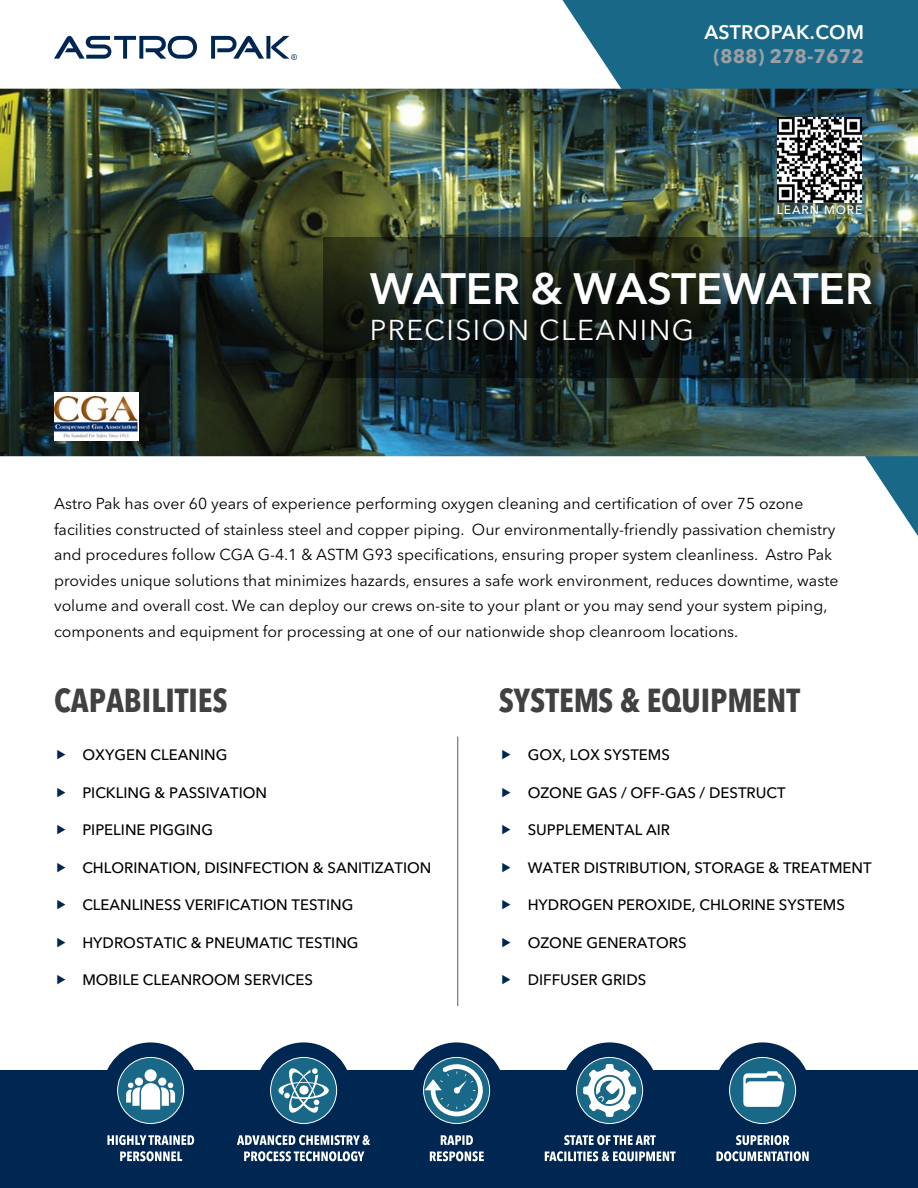
<style>
.page{position:relative;width:918px;height:1188px;background:#fff}
.page>*{position:absolute;margin:0;border:0;box-sizing:border-box;transform-origin:0 0}
.t1{font:600 43.5px "Avenir Next LT Pro";color:#fff}
.t2{font:700 condensed 33px "Avenir Next";color:#414042}
.t3{font:28.5px "Avenir Next LT Pro";letter-spacing:.05em;color:#fff}
.t4{font:700 19.5px "Avenir Next LT Pro";color:#9c9fa4}
.t5{font:600 19.5px "Avenir Next LT Pro";letter-spacing:.02em;color:#fff}
.t6{font:15.75px/25.5px "Avenir Next LT Pro";color:#000}
.t7{font:500 15px "Avenir Next LT Pro";color:#000}
.t8{font:500 12px "Avenir Next LT Pro";letter-spacing:.08em;color:#fff}
</style>
<div class="page">
<svg style="left:562px;top:0;width:356px;height:536px;fill:#1a6887"></svg>
<div style="left:0;top:1071px;width:918px;height:117px;background:#002652"></div>
<img style="left:0;top:89px;width:918px;height:367px">
<svg style="left:110px;top:1050px;width:81px;height:81px;fill:#1a6887"></svg>
<div style="left:103px;top:1042px;width:96px;height:97px;border:15px solid #002652;border-radius:50%"></div>
<svg style="left:126px;top:1069px;width:49px;height:41px;background:#97bac8"></svg>
<svg style="left:569px;top:1050px;width:81px;height:81px"></svg>
<div style="left:562px;top:1042px;width:96px;height:97px;border:15px solid #002652;border-radius:50%"></div>
<svg style="left:583px;top:1064px;width:53px;height:53px;background:#8db2c2"></svg>
<svg style="left:263px;top:1050px;width:81px;height:81px;fill:#1a6887"></svg>
<div style="left:256px;top:1042px;width:96px;height:97px;border:15px solid #002652;border-radius:50%"></div>
<svg style="left:278px;top:1067px;width:51px;height:47px;background:#5992a8"></svg>
<svg style="left:722px;top:1050px;width:81px;height:81px;background:#1f6080"></svg>
<div style="left:715px;top:1042px;width:96px;height:97px;border:15px solid #002652;border-radius:50%"></div>
<svg style="left:743px;top:1071px;width:42px;height:36px;background:#cadce3"></svg>
<svg style="left:416px;top:1050px;width:81px;height:81px"></svg>
<div style="left:409px;top:1042px;width:96px;height:97px;border:15px solid #002652;border-radius:50%"></div>
<svg style="left:425px;top:1064px;width:58px;height:52px;background:#568da4"></svg>
<svg style="left:120px;top:1151px;width:62px;height:10px"></svg>
<svg style="left:107px;top:1135px;width:87px;height:10px"></svg>
<svg style="left:244px;top:1151px;width:120px;height:10px"></svg>
<svg style="left:237px;top:1135px;width:133px;height:10px"></svg>
<svg style="left:430px;top:1151px;width:54px;height:10px"></svg>
<svg style="left:441px;top:1135px;width:32px;height:10px"></svg>
<svg style="left:545px;top:1151px;width:131px;height:10px"></svg>
<svg style="left:564px;top:1135px;width:92px;height:10px"></svg>
<svg style="left:716px;top:1151px;width:93px;height:10px"></svg>
<svg style="left:736px;top:1135px;width:53px;height:10px"></svg>
<svg style="left:323px;top:238px;width:595px;height:140px;background:#16201b"></svg>
<svg style="left:54px;top:36px;width:143px;height:23px"></svg>
<svg style="left:211px;top:36px;width:86px;height:24px"></svg>
<div style="left:117px;top:1057px;width:67px;height:67px;border:1px solid #fff;border-radius:50%"></div>
<div style="left:576px;top:1057px;width:67px;height:67px;border:1px solid #fff;border-radius:50%"></div>
<div style="left:270px;top:1057px;width:67px;height:67px;border:1px solid #fff;border-radius:50%"></div>
<div style="left:729px;top:1057px;width:67px;height:67px;border:1px solid #fff;border-radius:50%"></div>
<div style="left:423px;top:1057px;width:67px;height:67px;border:1px solid #fff;border-radius:50%"></div>
<div style="left:54px;top:392px;width:84px;height:49px;background:#fff"></div>
<img style="left:55px;top:396px;width:83px;height:41px">
<img style="left:777px;top:117px;width:85px;height:85px">
<hr style="left:457px;top:737px;width:1px;height:269px;background:#58595b">
<p class="t5" style="left:704px;top:21px;width:161px">ASTROPAK.COM</p>
<p class="t4" style="left:713px;top:44px;width:152px">(888) 278-7672</p>
<p class="t8" style="left:777px;top:202px;width:87px">LEARN MORE</p>
<h1 class="t1" style="left:370px;top:263px;width:504px">WATER &amp; WASTEWATER</h1>
<h3 class="t3" style="left:370px;top:313px;width:326px">PRECISION CLEANING</h3>
<p class="t6" style="left:54px;top:491px;width:786px">Astro Pak has over 60 years of experience performing oxygen cleaning and certification of over 75 ozone facilities constructed of stainless steel and copper piping. Our environmentally-friendly passivation chemistry and procedures follow CGA G-4.1 &amp; ASTM G93 specifications, ensuring proper system cleanliness. Astro Pak provides unique solutions that minimizes hazards, ensures a safe work environment, reduces downtime, waste volume and overall cost. We can deploy our crews on-site to your plant or you may send your system piping, components and equipment for processing at one of our nationwide shop cleanroom locations.</p>
<h2 class="t2" style="left:54px;top:680px;width:175px">CAPABILITIES</h2>
<h2 class="t2" style="left:499px;top:680px;width:303px">SYSTEMS &amp; EQUIPMENT</h2>
<p class="t7" style="left:82px;top:746px;width:146px">OXYGEN CLEANING</p>
<p class="t7" style="left:82px;top:784px;width:186px">PICKLING &amp; PASSIVATION</p>
<p class="t7" style="left:82px;top:821px;width:132px">PIPELINE PIGGING</p>
<p class="t7" style="left:82px;top:859px;width:351px">CHLORINATION, DISINFECTION &amp; SANITIZATION</p>
<p class="t7" style="left:82px;top:896px;width:273px">CLEANLINESS VERIFICATION TESTING</p>
<p class="t7" style="left:82px;top:934px;width:278px">HYDROSTATIC &amp; PNEUMATIC TESTING</p>
<p class="t7" style="left:82px;top:971px;width:232px">MOBILE CLEANROOM SERVICES</p>
<p class="t7" style="left:528px;top:746px;width:144px">GOX, LOX SYSTEMS</p>
<p class="t7" style="left:528px;top:784px;width:259px">OZONE GAS / OFF-GAS / DESTRUCT</p>
<p class="t7" style="left:528px;top:821px;width:144px">SUPPLEMENTAL AIR</p>
<p class="t7" style="left:528px;top:859px;width:346px">WATER DISTRIBUTION, STORAGE &amp; TREATMENT</p>
<p class="t7" style="left:528px;top:896px;width:319px">HYDROGEN PEROXIDE, CHLORINE SYSTEMS</p>
<p class="t7" style="left:528px;top:934px;width:160px">OZONE GENERATORS</p>
<p class="t7" style="left:528px;top:971px;width:120px">DIFFUSER GRIDS</p>
</div>
